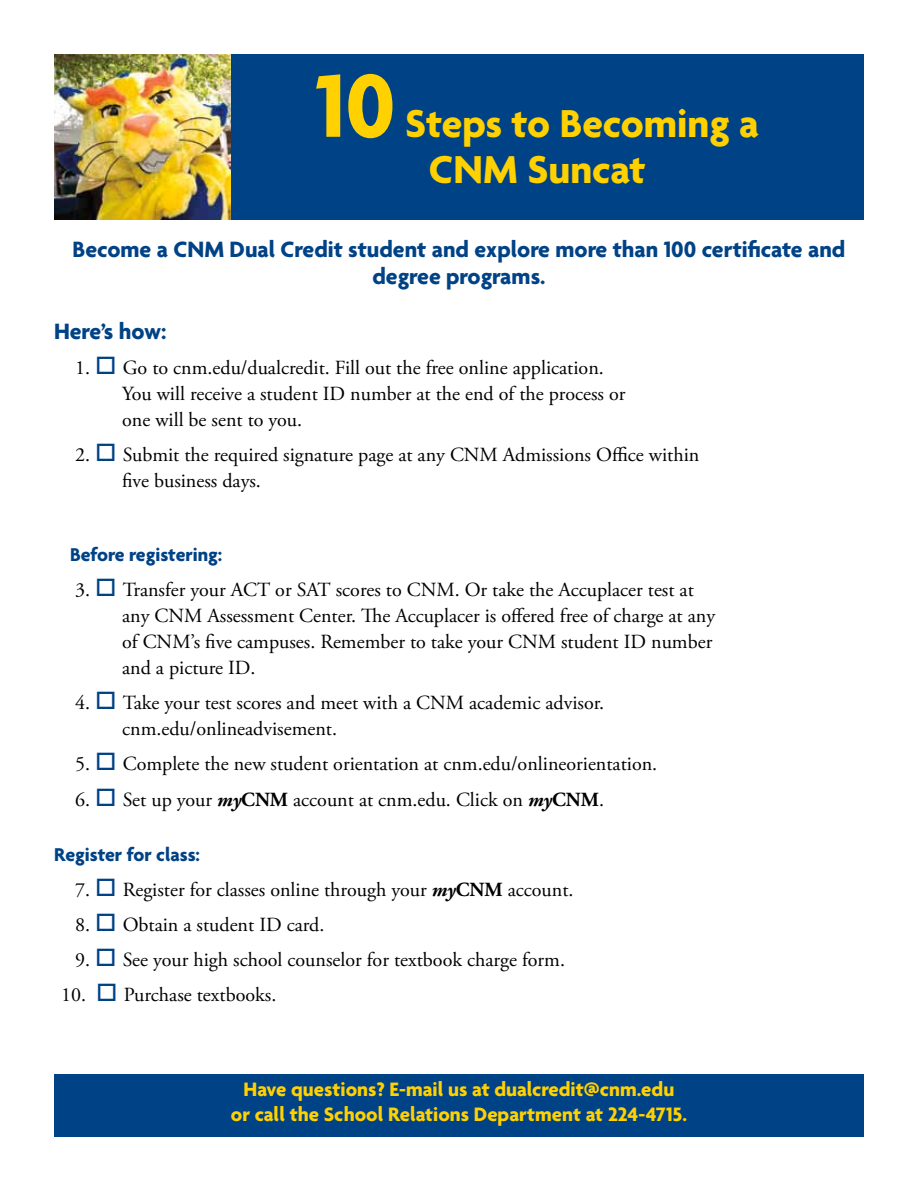
<style>
.page{position:relative;width:918px;height:1188px;background:#fff}
.page>*{position:absolute;margin:0;border:0;box-sizing:border-box;transform-origin:0 0}
.t1{font:700 96.15px "Agenda";color:#ffd100}
.t2{font:700 42.15px/46px "Agenda";color:#ffd100}
.t3{font:700 24px/27px "Agenda";color:#004286;text-align:center}
.t4{font:700 21px/25.5px "Agenda";color:#ffd100;text-align:center}
.t5{font:20.1px/26.1px "Adobe Garamond Pro";color:#000}
.t6{font:700 20.1px "Agenda";color:#004286}
.s1{color:#004286}
.s2{font-weight:700;font-style:italic}
.s3{font-weight:700}
</style>
<div class="page">
<div style="left:54px;top:1075px;width:810px;height:62px;background:#004286"></div>
<div style="left:230px;top:54px;width:634px;height:166px;background:#004286"></div>
<img style="left:54px;top:54px;width:176px;height:166px">
<h1 class="t1" style="left:315px;top:47px;width:82px">10</h1>
<h2 class="t2" style="left:429px;top:99px;width:332px;text-indent:-24px">Steps to Becoming a<br>CNM Suncat</h2>
<p class="t3" style="left:73px;top:235px;width:774px">Become a CNM Dual Credit student and explore more than 100 certificate and degree programs.</p>
<p class="t3" style="left:54px;top:317px;width:114px">Here’s how:</p>
<p class="t5" style="left:122px;top:355px;width:505px;text-indent:-47px">1. <span class="s1">□</span> Go to cnm.edu/dualcredit. Fill out the free online application.<br>You will receive a student ID number at the end of the process or one will be sent to you.</p>
<p class="t5" style="left:122px;top:442px;width:579px;text-indent:-47px">2. <span class="s1">□</span> Submit the required signature page at any CNM Admissions Office within five business days.</p>
<p class="t6" style="left:70px;top:542px;width:154px">Before registering:</p>
<p class="t5" style="left:122px;top:577px;width:595px;text-indent:-47px">3. <span class="s1">□</span> Transfer your ACT or SAT scores to CNM. Or take the Accuplacer test at any CNM Assessment Center. The Accuplacer is offered free of charge at any of CNM’s five campuses. Remember to take your CNM student ID number and a picture ID.</p>
<p class="t5" style="left:122px;top:691px;width:484px;text-indent:-47px">4. <span class="s1">□</span> Take your test scores and meet with a CNM academic advisor. cnm.edu/onlineadvisement.</p>
<p class="t5" style="left:75px;top:752px;width:584px">5. <span class="s1">□</span> Complete the new student orientation at cnm.edu/onlineorientation.</p>
<p class="t5" style="left:75px;top:787px;width:530px">6. <span class="s1">□</span> Set up your <span class="s2">my</span><span class="s3">CNM</span> account at cnm.edu. Click on <span class="s2">my</span><span class="s3">CNM</span>.</p>
<p class="t6" style="left:54px;top:842px;width:148px">Register for class:</p>
<p class="t5" style="left:75px;top:877px;width:500px">7. <span class="s1">□</span> Register for classes online through your <span class="s2">my</span><span class="s3">CNM</span> account.</p>
<p class="t5" style="left:75px;top:912px;width:251px">8. <span class="s1">□</span> Obtain a student ID card.</p>
<p class="t5" style="left:75px;top:947px;width:491px">9. <span class="s1">□</span> See your high school counselor for textbook charge form.</p>
<p class="t5" style="left:61px;top:982px;width:217px">10. <span class="s1">□</span> Purchase textbooks.</p>
<p class="t4" style="left:231px;top:1076px;width:458px">Have questions? E-mail us at dualcredit@cnm.edu<br>or call the School Relations Department at 224-4715.</p>
</div>
